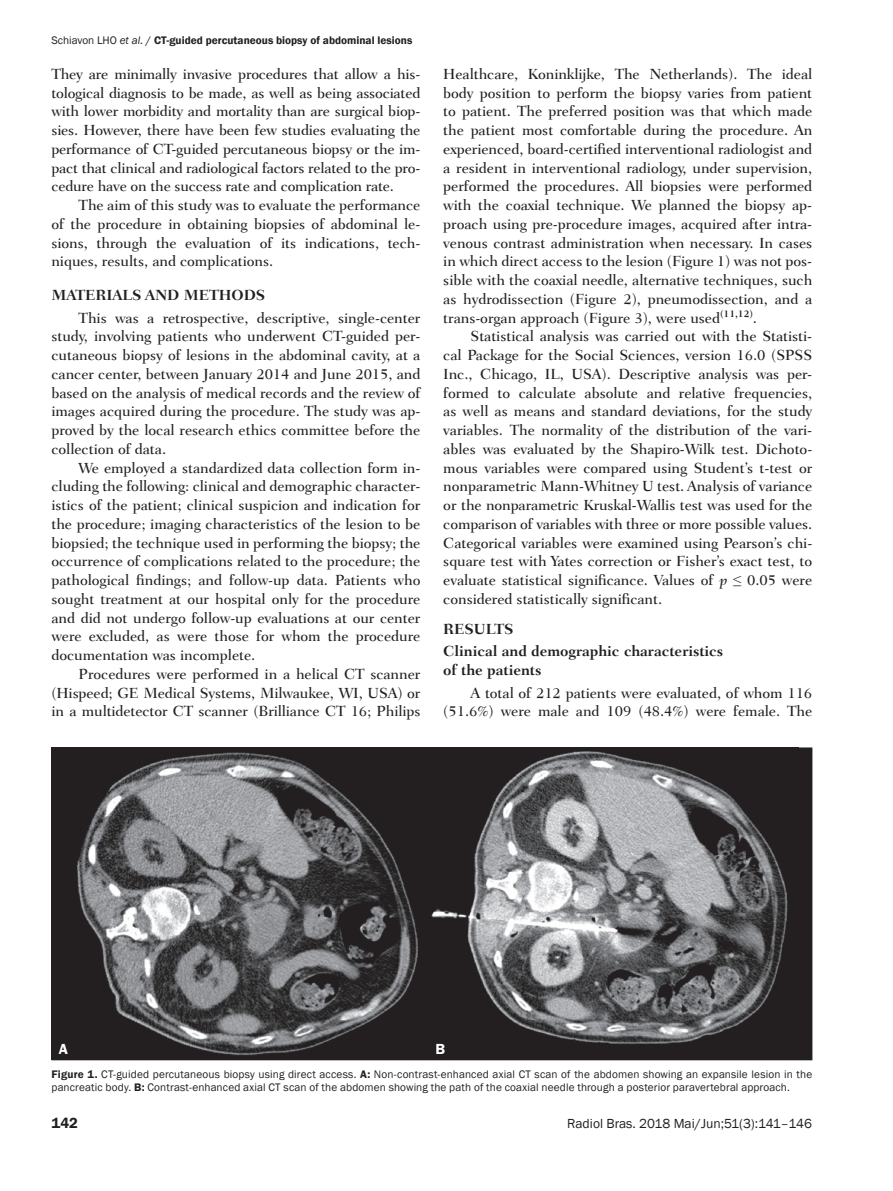
<style>
.page{position:relative;width:893px;height:1191px;background:#fff}
.page>*{position:absolute;margin:0;border:0;box-sizing:border-box;transform-origin:0 0}
.t1{font:500 15px/18.8px "Fairfield LT";letter-spacing:-.005em;color:#231f20;text-align:justify}
.t2{font:700 15px/21.8px "Fairfield LT";letter-spacing:-.005em;color:#231f20}
.t3{font:600 15px "Franklin Gothic";color:#231f20}
.t4{font:600 15px "Franklin Gothic";color:#fff}
.t5{font:13.5px "Franklin Gothic";color:#231f20}
.t6{font:11.25px/13.5px "Franklin Gothic";letter-spacing:.01em;color:#231f20}
.t7{font:600 11.25px "Franklin Gothic";color:#231f20}
.s1{font-weight:400}
.s2{font-weight:400;font-style:italic}
.s3{font-weight:500}
.s4{font-style:italic}
.s5{font-family:"Times New Roman";font-weight:400}
.s6{font-weight:600}
</style>
<div class="page">
<img style="left:77px;top:749px;width:712px;height:309px">
<div style="left:52px;top:747px;width:25px;height:312px;background:#231f20"></div>
<div style="left:789px;top:748px;width:23px;height:312px;background:#231f20"></div>
<p class="t7" style="left:51px;top:33px;width:362px"><span class="s1">Schiavon LHO</span> <span class="s2">et al.</span> <span class="s3">/</span> CT-guided percutaneous biopsy of abdominal lesions</p>
<p class="t1" style="left:51px;top:64px;width:371px">They are minimally invasive procedures that allow a his&shy;tological diagnosis to be made, as well as being associated with lower morbidity and mortality than are surgical biop&shy;sies. However, there have been few studies evaluating the performance of CT-guided percutaneous biopsy or the im&shy;pact that clinical and radiological factors related to the pro&shy;cedure have on the success rate and complication rate.</p>
<p class="t1" style="left:51px;top:196px;width:371px;text-indent:27px">The aim of this study was to evaluate the performance of the procedure in obtaining biopsies of abdominal le&shy;sions, through the evaluation of its indications, tech&shy;niques, results, and complications.</p>
<p class="t2" style="left:51px;top:284px;width:215px">MATERIALS AND METHODS</p>
<p class="t1" style="left:51px;top:308px;width:371px;text-indent:27px">This was a retrospective, descriptive, single-center study, involving patients who underwent CT-guided per&shy;cutaneous biopsy of lesions in the abdominal cavity, at a cancer center, between January 2014 and June 2015, and based on the analysis of medical records and the review of images acquired during the procedure. The study was ap&shy;proved by the local research ethics committee before the collection of data.</p>
<p class="t1" style="left:51px;top:458px;width:371px;text-indent:27px">We employed a standardized data collection form in&shy;cluding the following: clinical and demographic character&shy;istics of the patient; clinical suspicion and indication for the procedure; imaging characteristics of the lesion to be biopsied; the technique used in performing the biopsy; the occurrence of complications related to the procedure; the pathological findings; and follow-up data. Patients who sought treatment at our hospital only for the procedure and did not undergo follow-up evaluations at our center were excluded, as were those for whom the procedure documentation was incomplete.</p>
<p class="t1" style="left:51px;top:664px;width:370px;text-indent:27px">Procedures were performed in a helical CT scanner (Hispeed; GE Medical Systems, Milwaukee, WI, USA) or in a multidetector CT scanner (Brilliance CT 16; Philips</p>
<p class="t1" style="left:443px;top:64px;width:370px">Healthcare, Koninklijke, The Netherlands). The ideal body position to perform the biopsy varies from patient to patient. The preferred position was that which made the patient most comfortable during the procedure. An experienced, board-certified interventional radiologist and a resident in interventional radiology, under supervision, performed the procedures. All biopsies were performed with the coaxial technique. We planned the biopsy ap&shy;proach using pre-procedure images, acquired after intra&shy;venous contrast administration when necessary. In cases in which direct access to the lesion (Figure 1) was not pos&shy;sible with the coaxial needle, alternative techniques, such as hydrodissection (Figure 2), pneumodissection, and a trans-organ approach (Figure 3), were used<sup>(11,12)</sup>.</p>
<p class="t1" style="left:443px;top:327px;width:371px;text-indent:27px">Statistical analysis was carried out with the Statisti&shy;cal Package for the Social Sciences, version 16.0 (SPSS Inc., Chicago, IL, USA). Descriptive analysis was per&shy;formed to calculate absolute and relative frequencies, as well as means and standard deviations, for the study variables. The normality of the distribution of the vari&shy;ables was evaluated by the Shapiro-Wilk test. Dichoto&shy;mous variables were compared using Student’s t-test or nonparametric Mann-Whitney U test. Analysis of variance or the nonparametric Kruskal-Wallis test was used for the comparison of variables with three or more possible values.<br>Categorical variables were examined using Pearson’s chi&shy;square test with Yates correction or Fisher’s exact test, to evaluate statistical significance. Values of <span class="s4">p</span> <span class="s5">≤</span> 0.05 were considered statistically significant.</p>
<p class="t2" style="left:443px;top:618px;width:281px">RESULTS<br>Clinical and demographic characteristics</p>
<p class="t2" style="left:443px;top:659px;width:100px">of the patients</p>
<p class="t1" style="left:443px;top:683px;width:371px;text-align:right">A total of 212 patients were evaluated, of whom 116 (51.6%) were male and 109 (48.4%) were female. The</p>
<p class="t4" style="left:59px;top:1039px;width:11px">A</p>
<p class="t4" style="left:435px;top:1039px;width:11px">B</p>
<p class="t6" style="left:51px;top:1067px;width:762px"><span class="s6">Figure 1.</span> CT-guided percutaneous biopsy using direct access. <span class="s6">A:</span> Non-contrast-enhanced axial CT scan of the abdomen showing an expansile lesion in the pancreatic body. <span class="s6">B:</span> Contrast-enhanced axial CT scan of the abdomen showing the path of the coaxial needle through a posterior paravertebral approach.</p>
<p class="t3" style="left:51px;top:1113px;width:28px">142</p>
<p class="t5" style="left:567px;top:1114px;width:246px">Radiol Bras. 2018 Mai/Jun;51(3):141–146</p>
</div>
